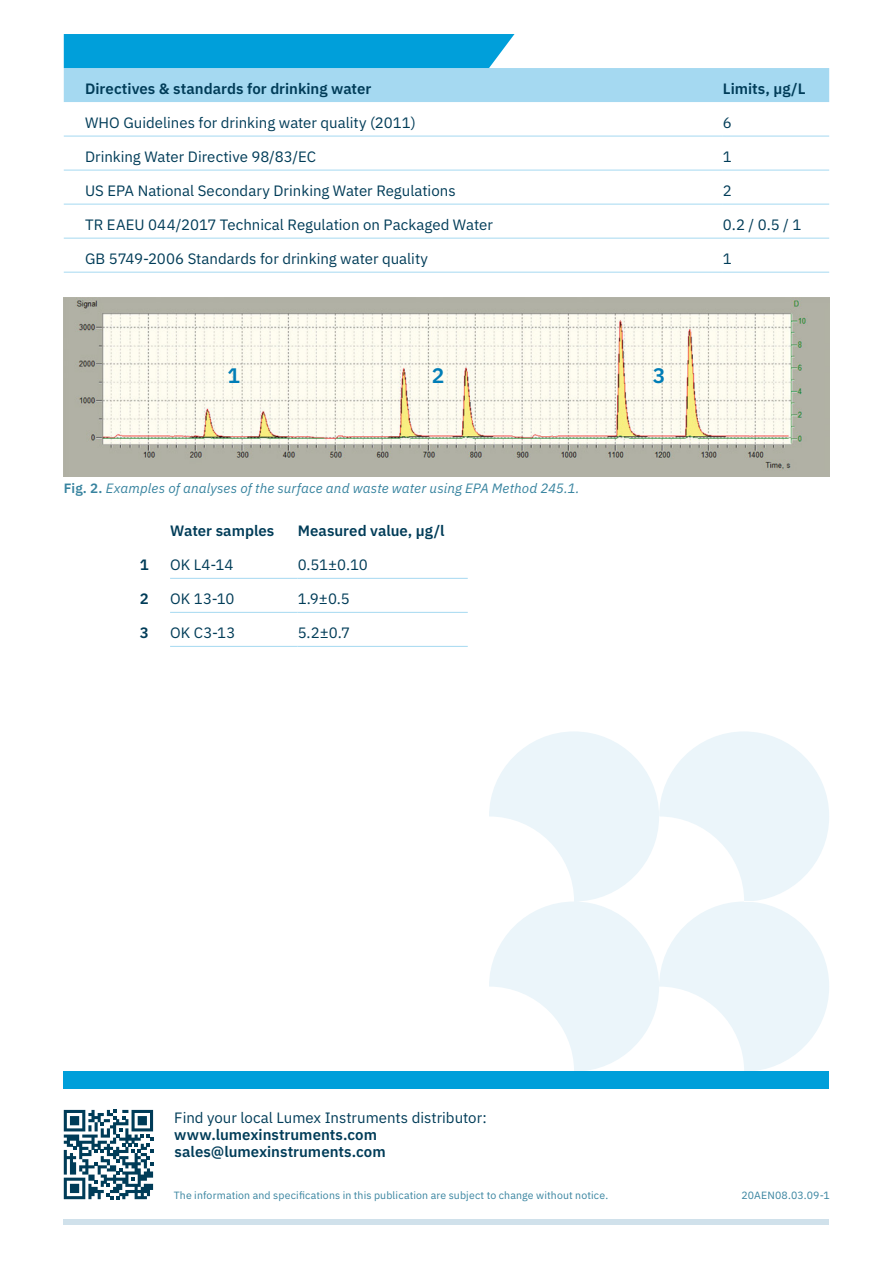
<style>
.page{position:relative;width:893px;height:1263px;background:#fff}
.page>*{position:absolute;margin:0;border:0;box-sizing:border-box;transform-origin:0 0}
.t1{font:600 21px "IBM Plex Sans";color:#007db6}
.t2{font:15px "IBM Plex Sans";color:#003c58}
.t3{font:600 15px/17px "IBM Plex Sans";color:#003c58}
.t4{font:italic 13.5px "IBM Plex Sans";letter-spacing:.005em;color:#37839f}
.t5{font:10.5px "IBM Plex Sans";letter-spacing:.015em;color:#37839f}
.s1{font-weight:600;font-style:normal}
</style>
<div class="page">
<hr style="left:723px;top:136px;width:106px;height:1px;background:#a5d9f1">
<hr style="left:723px;top:170px;width:106px;height:1px;background:#a5d9f1">
<hr style="left:64px;top:204px;width:659px;height:1px;background:#a5d9f1">
<hr style="left:723px;top:204px;width:106px;height:1px;background:#a5d9f1">
<hr style="left:64px;top:238px;width:659px;height:1px;background:#a5d9f1">
<hr style="left:723px;top:238px;width:106px;height:1px;background:#a5d9f1">
<hr style="left:64px;top:272px;width:659px;height:1px;background:#a5d9f1">
<hr style="left:723px;top:272px;width:106px;height:1px;background:#a5d9f1">
<hr style="left:64px;top:136px;width:659px;height:1px;background:#a5d9f1">
<hr style="left:64px;top:170px;width:659px;height:1px;background:#a5d9f1">
<hr style="left:170px;top:578px;width:128px;height:1px;background:#a5d9f1">
<hr style="left:298px;top:578px;width:170px;height:1px;background:#a5d9f1">
<hr style="left:170px;top:612px;width:128px;height:1px;background:#a5d9f1">
<hr style="left:298px;top:612px;width:170px;height:1px;background:#a5d9f1">
<hr style="left:170px;top:646px;width:128px;height:1px;background:#a5d9f1">
<hr style="left:298px;top:646px;width:170px;height:1px;background:#a5d9f1">
<img style="left:64px;top:298px;width:765px;height:178px">
<svg style="left:489px;top:731px;width:340px;height:340px;fill:#ebf5fa"></svg>
<svg style="left:64px;top:1110px;width:89px;height:89px"></svg>
<div style="left:64px;top:1071px;width:765px;height:18px;background:#009fda"></div>
<div style="left:64px;top:1219px;width:765px;height:6px;background:#d0e1eb"></div>
<svg style="left:64px;top:34px;width:765px;height:68px"></svg>
<p class="t3" style="left:85px;top:79px;width:288px">Directives &amp; standards for drinking water</p>
<p class="t3" style="left:723px;top:79px;width:84px">Limits, µg/L</p>
<p class="t2" style="left:85px;top:111px;width:332px">WHO Guidelines for drinking water quality (2011)</p>
<p class="t2" style="left:723px;top:111px;width:10px">6</p>
<p class="t2" style="left:85px;top:145px;width:233px">Drinking Water Directive 98/83/EC</p>
<p class="t2" style="left:723px;top:145px;width:10px">1</p>
<p class="t2" style="left:85px;top:179px;width:372px">US EPA National Secondary Drinking Water Regulations</p>
<p class="t2" style="left:723px;top:179px;width:10px">2</p>
<p class="t2" style="left:85px;top:213px;width:409px">TR EAEU 044/2017 Technical Regulation on Packaged Water</p>
<p class="t2" style="left:723px;top:213px;width:80px">0.2 / 0.5 / 1</p>
<p class="t2" style="left:85px;top:247px;width:345px">GB 5749-2006 Standards for drinking water quality</p>
<p class="t2" style="left:723px;top:247px;width:10px">1</p>
<h1 class="t1" style="left:228px;top:359px;width:14px">1</h1>
<h1 class="t1" style="left:432px;top:359px;width:14px">2</h1>
<h1 class="t1" style="left:653px;top:359px;width:14px">3</h1>
<p class="t4" style="left:64px;top:478px;width:517px"><span class="s1">Fig. 2.</span> Examples of analyses of the surface and waste water using EPA Method 245.1.</p>
<p class="t3" style="left:170px;top:521px;width:106px">Water samples</p>
<p class="t3" style="left:298px;top:521px;width:148px">Measured value, µg/l</p>
<p class="t3" style="left:140px;top:555px;width:10px">1</p>
<p class="t2" style="left:170px;top:553px;width:65px">OK L4-14</p>
<p class="t2" style="left:298px;top:553px;width:72px">0.51±0.10</p>
<p class="t3" style="left:140px;top:589px;width:10px">2</p>
<p class="t2" style="left:170px;top:587px;width:66px">OK 13-10</p>
<p class="t2" style="left:298px;top:587px;width:54px">1.9±0.5</p>
<p class="t3" style="left:140px;top:623px;width:10px">3</p>
<p class="t2" style="left:170px;top:621px;width:67px">OK C3-13</p>
<p class="t2" style="left:298px;top:621px;width:54px">5.2±0.7</p>
<p class="t2" style="left:174px;top:1106px;width:314px">Find your local Lumex Instruments distributor:</p>
<p class="t3" style="left:174px;top:1124px;width:213px">www.lumexinstruments.com sales@lumexinstruments.com</p>
<p class="t5" style="left:174px;top:1187px;width:436px">The information and specifications in this publication are subject to change without notice.</p>
<p class="t5" style="left:741px;top:1187px;width:90px">20AEN08.03.09-1</p>
</div>
